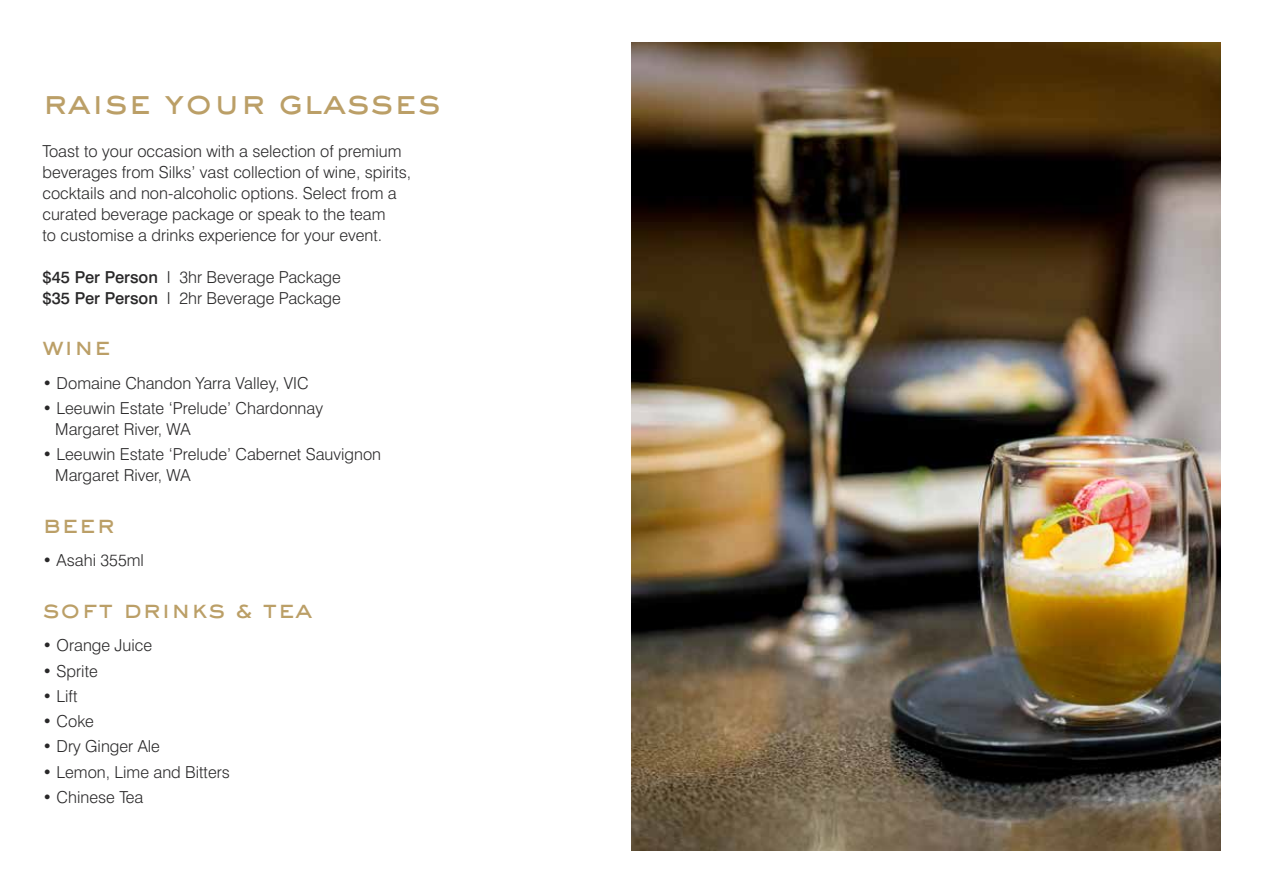
<style>
.page{position:relative;width:1263px;height:893px;background:#fff}
.page>*{position:absolute;margin:0;border:0;box-sizing:border-box;transform-origin:0 0}
.t1{font:500 34.5px "Crown Sackers Gothic";color:#bb9f67}
.t2{font:500 25.5px "Crown Sackers Gothic";color:#bb9f67}
.t3{font:300 16.5px/21px "Swiss 721 BT";color:#292829}
.s1{font-weight:500}
</style>
<div class="page">
<img style="left:631px;top:43px;width:589px;height:807px">
<h1 class="t1" style="left:43px;top:86px;width:400px">RAISE YOUR GLASSES</h1>
<p class="t3" style="left:43px;top:140px;width:370px">Toast to your occasion with a selection of premium beverages from Silks’ vast collection of wine, spirits, cocktails and non-alcoholic options. Select from a curated beverage package or speak to the team<br>to customise a drinks experience for your event.</p>
<p class="t3" style="left:43px;top:266px;width:300px"><span class="s1">$45 Per Person</span> I 3hr Beverage Package <span class="s1">$35 Per Person</span> I 2hr Beverage Package</p>
<h2 class="t2" style="left:43px;top:334px;width:70px">Wine</h2>
<p class="t3" style="left:43px;top:372px;width:268px">• Domaine Chandon Yarra Valley, VIC</p>
<p class="t3" style="left:55px;top:398px;width:269px;text-indent:-13px">• Leeuwin Estate ‘Prelude’ Chardonnay<br>Margaret River, WA</p>
<p class="t3" style="left:55px;top:444px;width:327px;text-indent:-13px">• Leeuwin Estate ‘Prelude’ Cabernet Sauvignon<br>Margaret River, WA</p>
<h2 class="t2" style="left:43px;top:512px;width:74px">Beer</h2>
<p class="t3" style="left:43px;top:550px;width:103px">• Asahi 355ml</p>
<h2 class="t2" style="left:43px;top:597px;width:272px">Soft Drinks &amp; Tea</h2>
<p class="t3" style="left:43px;top:635px;width:111px">• Orange Juice</p>
<p class="t3" style="left:43px;top:660px;width:57px">• Sprite</p>
<p class="t3" style="left:43px;top:685px;width:36px">• Lift</p>
<p class="t3" style="left:43px;top:711px;width:53px">• Coke</p>
<p class="t3" style="left:43px;top:736px;width:119px">• Dry Ginger Ale</p>
<p class="t3" style="left:43px;top:761px;width:189px">• Lemon, Lime and Bitters</p>
<p class="t3" style="left:43px;top:786px;width:102px">• Chinese Tea</p>
</div>
